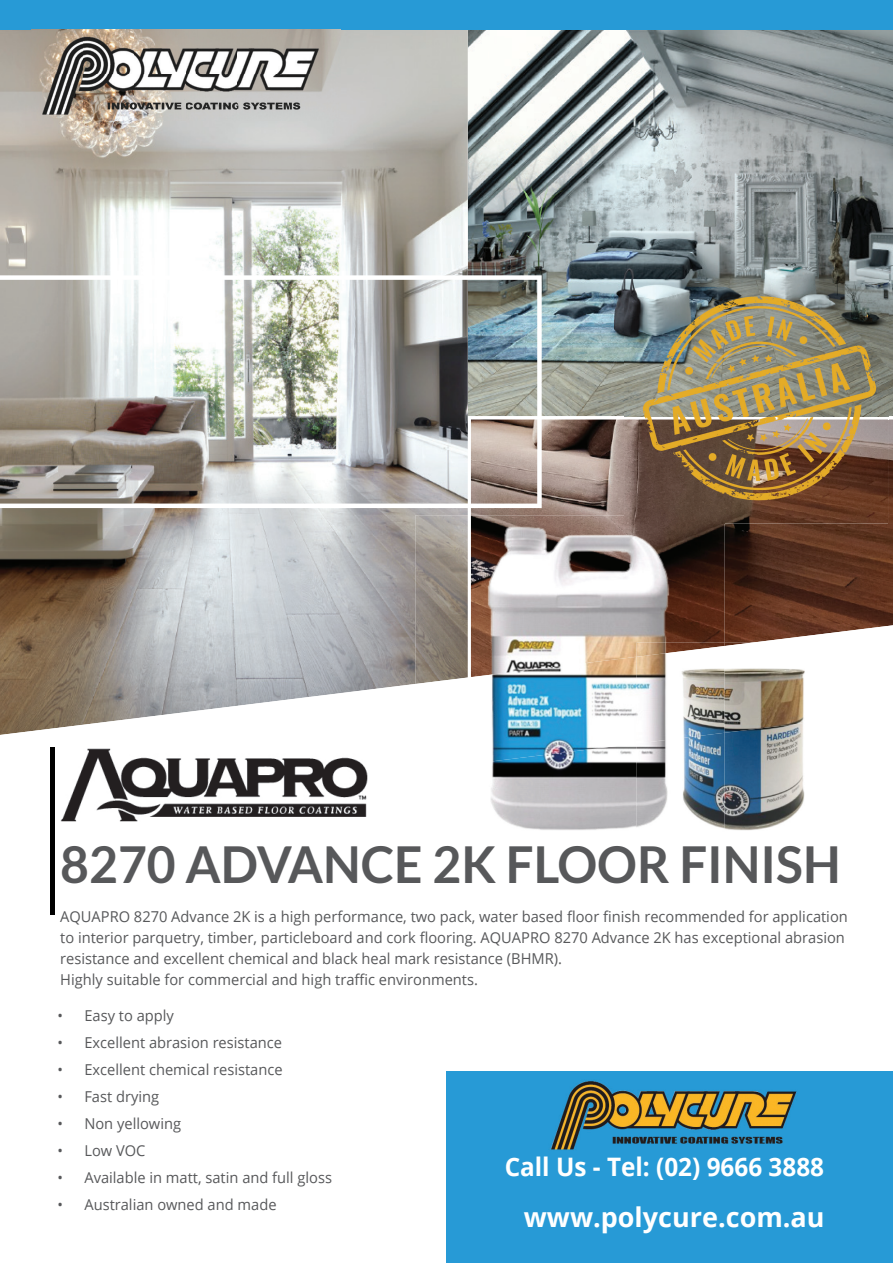
<style>
.page{position:relative;width:893px;height:1263px;background:#fff}
.page>*{position:absolute;margin:0;border:0;box-sizing:border-box;transform-origin:0 0}
.t1{font:700 51px "Lato";color:#57585a}
.t2{font:700 27px "Open Sans";color:#fff}
.t3{font:700 25.5px "Open Sans";color:#fff;scale:.96 1}
.t4{font:15px/21px "Open Sans";color:#57585a}
</style>
<div class="page">
<div style="left:446px;top:1071px;width:447px;height:192px;background:#279ad6"></div>
<img style="left:471px;top:419px;width:422px;height:206px">
<img style="left:468px;top:29px;width:425px;height:387px">
<img style="left:0;top:29px;width:468px;height:596px">
<svg style="left:0;top:625px;width:893px;height:158px"></svg>
<img style="left:0;top:275px;width:542px;height:233px">
<img style="left:550px;top:1081px;width:247px;height:69px">
<img style="left:60px;top:749px;width:307px;height:73px">
<div style="left:50px;top:748px;width:5px;height:167px;background:#000"></div>
<img style="left:468px;top:515px;width:256px;height:142px">
<img style="left:415px;top:515px;width:53px;height:142px">
<img style="left:415px;top:771px;width:221px;height:59px">
<img style="left:415px;top:657px;width:221px;height:114px">
<img style="left:724px;top:733px;width:119px;height:98px">
<img style="left:724px;top:643px;width:119px;height:90px">
<img style="left:636px;top:643px;width:88px;height:3px">
<img style="left:636px;top:744px;width:88px;height:85px">
<img style="left:636px;top:646px;width:88px;height:98px">
<div style="left:0;top:0;width:893px;height:29px;background:#279ad6"></div>
<img style="left:624px;top:280px;width:264px;height:243px">
<img style="left:624px;top:515px;width:100px;height:8px">
<img style="left:32px;top:29px;width:309px;height:91px">
<h1 class="t1" style="left:60px;top:835px;width:782px">8270 ADVANCE 2K FLOOR FINISH</h1>
<p class="t4" style="left:60px;top:905px;width:789px">AQUAPRO 8270 Advance 2K is a high performance, two pack, water based floor finish recommended for application to interior parquetry, timber, particleboard and cork flooring. AQUAPRO 8270 Advance 2K has exceptional abrasion resistance and excellent chemical and black heal mark resistance (BHMR).<br>Highly suitable for commercial and high traffic environments.</p>
<p class="t4" style="left:57px;top:1005px;width:118px">• Easy to apply</p>
<p class="t4" style="left:57px;top:1032px;width:226px">• Excellent abrasion resistance</p>
<p class="t4" style="left:57px;top:1059px;width:227px">• Excellent chemical resistance</p>
<p class="t4" style="left:57px;top:1086px;width:103px">• Fast drying</p>
<p class="t4" style="left:57px;top:1113px;width:125px">• Non yellowing</p>
<p class="t4" style="left:57px;top:1140px;width:90px">• Low VOC</p>
<p class="t4" style="left:57px;top:1167px;width:276px">• Available in matt, satin and full gloss</p>
<p class="t4" style="left:57px;top:1194px;width:221px">• Australian owned and made</p>
<h3 class="t3" style="left:505px;top:1148px;width:334px">Call Us - Tel: (02) 9666 3888</h3>
<h2 class="t2" style="left:524px;top:1198px;width:302px">www.polycure.com.au</h2>
</div>
